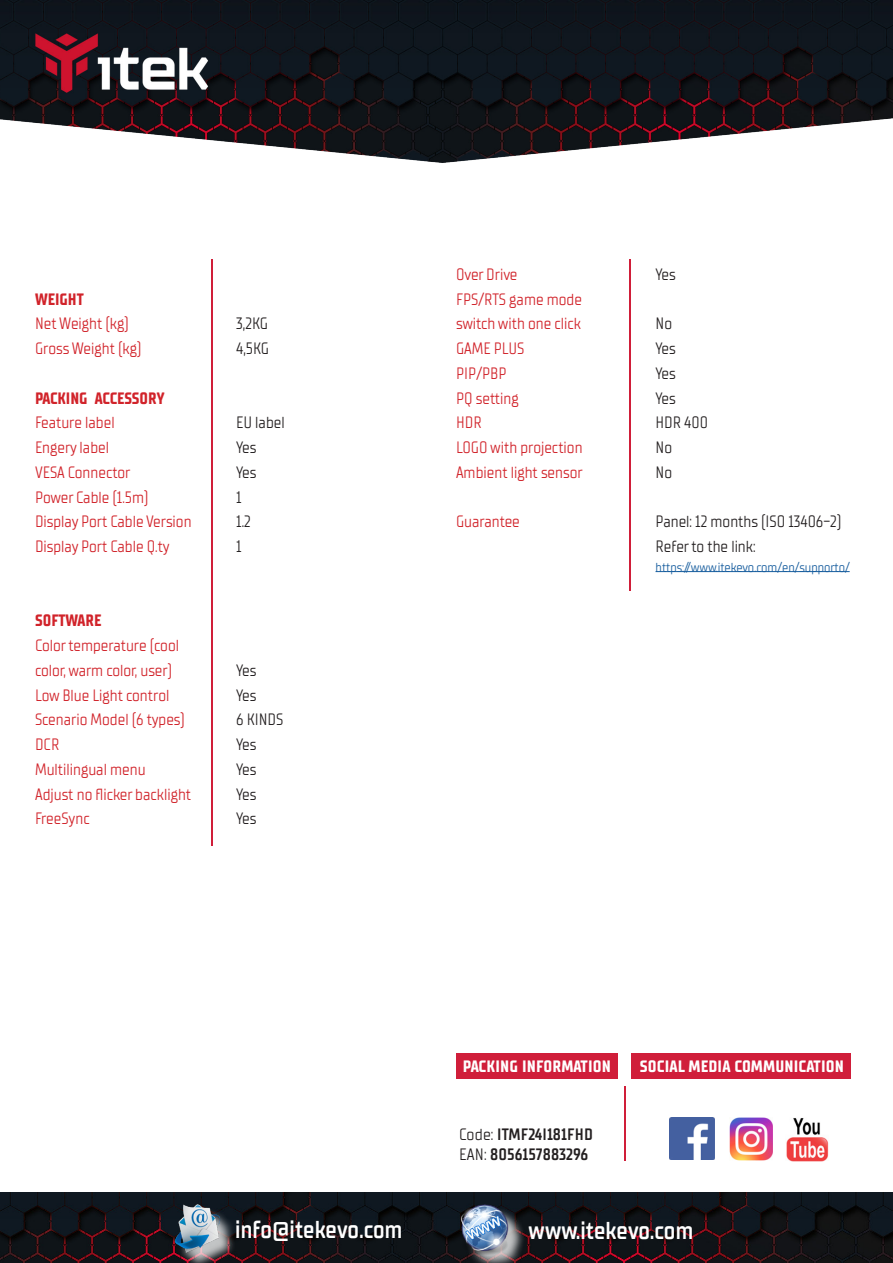
<style>
.page{position:relative;width:893px;height:1263px;background:#fff}
.page>*{position:absolute;margin:0;border:0;box-sizing:border-box;transform-origin:0 0}
.t1{font:24.9px "TT Supermolot Neue Condensed Dm";letter-spacing:.01em;color:#fff;scale:.96 1}
.t2{font:16.5px/24.8px "TT Supermolot Neue Condensed";color:#d1232a}
.t3{font:16.5px "TT Supermolot Neue Condensed";color:#231f20}
.t4{font:700 16.5px "TT Supermolot Neue Condensed";letter-spacing:.01em;color:#fff}
.t5{font:16.5px/19.8px "TT Supermolot Neue Condensed Dm";letter-spacing:.01em;color:#231f20}
.t6{font:700 16.5px "TT Supermolot Neue Condensed";color:#d1232a}
.t7{font:13.5px "TT Supermolot Neue Condensed";color:#175d9e}
.s1{font-family:"TT Supermolot Neue Condensed"}
</style>
<div class="page">
<img style="left:0;top:0;width:893px;height:163px">
<img style="left:0;top:1193px;width:893px;height:70px">
<div style="left:464px;top:1207px;width:62px;height:56px;background:#fff;opacity:.75"></div>
<img style="left:456px;top:1201px;width:55px;height:54px">
<div style="left:178px;top:1208px;width:60px;height:55px;background:#fff;opacity:.75"></div>
<img style="left:170px;top:1201px;width:55px;height:51px">
<svg style="left:669px;top:1117px;width:46px;height:43px"></svg>
<img style="left:670px;top:1118px;width:44px;height:42px">
<img style="left:730px;top:1118px;width:42px;height:42px">
<div style="left:456px;top:1053px;width:162px;height:26px;background:#d01e3a"></div>
<div style="left:632px;top:1053px;width:219px;height:26px;background:#d01e3a"></div>
<img style="left:786px;top:1118px;width:43px;height:44px">
<hr style="left:624px;top:1086px;width:2px;height:74px;background:#d01e39">
<hr style="left:211px;top:259px;width:2px;height:586px;background:#d01e39">
<hr style="left:629px;top:259px;width:2px;height:331px;background:#d01e39">
<hr style="left:655px;top:571px;width:195px;height:1px;background:#175d9e">
<p class="t6" style="left:35px;top:289px;width:50px">WEIGHT</p>
<p class="t2" style="left:35px;top:312px;width:95px">Net Weight (kg)</p>
<p class="t2" style="left:35px;top:336px;width:108px">Gross Weight (kg)</p>
<p class="t6" style="left:35px;top:388px;width:131px">PACKING ACCESSORY</p>
<p class="t2" style="left:35px;top:411px;width:81px">Feature label</p>
<p class="t2" style="left:35px;top:435px;width:75px">Engery label</p>
<p class="t2" style="left:35px;top:460px;width:97px">VESA Connector</p>
<p class="t2" style="left:35px;top:485px;width:115px">Power Cable (1.5m)</p>
<p class="t2" style="left:35px;top:510px;width:158px">Display Port Cable Version</p>
<p class="t2" style="left:35px;top:534px;width:136px">Display Port Cable Q.ty</p>
<p class="t6" style="left:35px;top:611px;width:68px">SOFTWARE</p>
<p class="t2" style="left:35px;top:633px;width:145px">Color temperature (cool color, warm color, user)</p>
<p class="t2" style="left:35px;top:683px;width:136px">Low Blue Light control</p>
<p class="t2" style="left:35px;top:708px;width:151px">Scenario Model (6 types)</p>
<p class="t2" style="left:35px;top:732px;width:26px">DCR</p>
<p class="t2" style="left:35px;top:757px;width:112px">Multilingual menu</p>
<p class="t2" style="left:35px;top:782px;width:158px">Adjust no flicker backlight</p>
<p class="t2" style="left:35px;top:807px;width:56px">FreeSync</p>
<p class="t3" style="left:236px;top:314px;width:33px">3,2KG</p>
<p class="t3" style="left:236px;top:339px;width:34px">4,5KG</p>
<p class="t3" style="left:236px;top:413px;width:50px">EU label</p>
<p class="t3" style="left:236px;top:438px;width:22px">Yes</p>
<p class="t3" style="left:236px;top:463px;width:22px">Yes</p>
<p class="t3" style="left:236px;top:487px;width:7px">1</p>
<p class="t3" style="left:236px;top:512px;width:16px">1.2</p>
<p class="t3" style="left:236px;top:537px;width:7px">1</p>
<p class="t3" style="left:236px;top:661px;width:22px">Yes</p>
<p class="t3" style="left:236px;top:685px;width:22px">Yes</p>
<p class="t3" style="left:236px;top:710px;width:49px">6 KINDS</p>
<p class="t3" style="left:236px;top:735px;width:22px">Yes</p>
<p class="t3" style="left:236px;top:760px;width:22px">Yes</p>
<p class="t3" style="left:236px;top:784px;width:22px">Yes</p>
<p class="t3" style="left:236px;top:809px;width:22px">Yes</p>
<p class="t2" style="left:456px;top:262px;width:63px">Over Drive</p>
<p class="t2" style="left:456px;top:287px;width:127px">FPS/RTS game mode switch with one click</p>
<p class="t2" style="left:456px;top:336px;width:70px">GAME PLUS</p>
<p class="t2" style="left:456px;top:361px;width:52px">PIP/PBP</p>
<p class="t2" style="left:456px;top:386px;width:64px">PQ setting</p>
<p class="t2" style="left:456px;top:411px;width:27px">HDR</p>
<p class="t2" style="left:456px;top:435px;width:128px">LOGO with projection</p>
<p class="t2" style="left:456px;top:460px;width:128px">Ambient light sensor</p>
<p class="t2" style="left:456px;top:510px;width:65px">Guarantee</p>
<p class="t3" style="left:655px;top:265px;width:22px">Yes</p>
<p class="t3" style="left:655px;top:314px;width:18px">No</p>
<p class="t3" style="left:655px;top:339px;width:22px">Yes</p>
<p class="t3" style="left:655px;top:364px;width:22px">Yes</p>
<p class="t3" style="left:655px;top:388px;width:22px">Yes</p>
<p class="t3" style="left:655px;top:413px;width:54px">HDR 400</p>
<p class="t3" style="left:655px;top:438px;width:18px">No</p>
<p class="t3" style="left:655px;top:463px;width:18px">No</p>
<p class="t3" style="left:655px;top:512px;width:187px">Panel: 12 months (ISO 13406-2)</p>
<p class="t3" style="left:655px;top:537px;width:102px">Refer to the link:</p>
<p class="t7" style="left:655px;top:559px;width:196px">https://www.itekevo.com/en/supporto/</p>
<p class="t4" style="left:463px;top:1057px;width:150px">PACKING INFORMATION</p>
<p class="t4" style="left:640px;top:1057px;width:206px">SOCIAL MEDIA COMMUNICATION</p>
<p class="t5" style="left:459px;top:1125px;width:135px"><span class="s1">Code:</span> ITMF24I181FHD<br><span class="s1">EAN:</span> 8056157883296</p>
<h1 class="t1" style="left:235px;top:1214px;width:176px">info@itekevo.com</h1>
<h1 class="t1" style="left:529px;top:1215px;width:173px">www.itekevo.com</h1>
</div>
